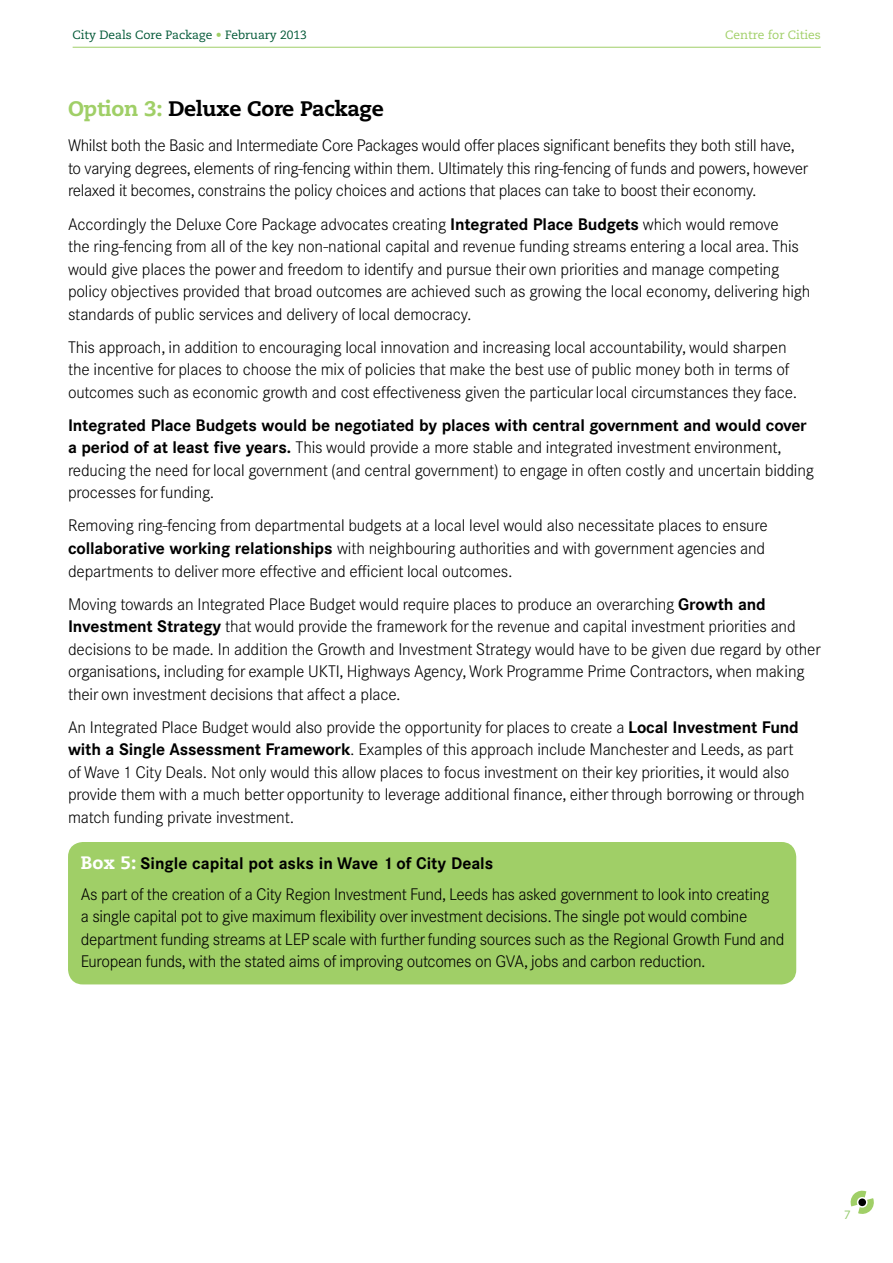
<style>
.page{position:relative;width:893px;height:1263px;background:#fff}
.page>*{position:absolute;margin:0;border:0;box-sizing:border-box;transform-origin:0 0}
.t1{font:800 21px "Caecilia LT Std";letter-spacing:-.01em;color:#000}
.t2{font:300 16.5px/22.5px "Corporate SBQ";letter-spacing:-.01em;color:#000}
.t3{font:12px "Caecilia LT Std";color:#005836}
.t4{font:12px "Caecilia LT Std";color:#a0cf67}
.t5{font:12px "Caecilia LT Std";color:#95cb6e}
.s1{color:#a0cf67}
.s2{font-weight:700}
.s3{font-family:"Caecilia LT Std";font-weight:800;font-size:18px;color:#fff}
</style>
<div class="page">
<hr style="left:73px;top:47px;width:748px;height:1px;background:#a0cf67">
<svg style="left:850px;top:1190px;width:24px;height:24px"></svg>
<div style="left:68px;top:842px;width:728px;height:142px;background:#a0cf67;border-radius:15px"></div>
<p class="t3" style="left:73px;top:28px;width:236px">City Deals Core Package <span class="s1">•</span> February 2013</p>
<p class="t4" style="left:725px;top:28px;width:97px">Centre for Cities</p>
<p class="t1" style="left:68px;top:96px;width:317px"><span class="s1">Option 3:</span> Deluxe Core Package</p>
<p class="t2" style="left:68px;top:134px;width:742px">Whilst both the Basic and Intermediate Core Packages would offer places significant benefits they both still have, to varying degrees, elements of ring-fencing within them. Ultimately this ring-fencing of funds and powers, however relaxed it becomes, constrains the policy choices and actions that places can take to boost their economy.</p>
<p class="t2" style="left:68px;top:213px;width:744px">Accordingly the Deluxe Core Package advocates creating <span class="s2">Integrated Place Budgets</span> which would remove<br>the ring-fencing from all of the key non-national capital and revenue funding streams entering a local area. This would give places the power and freedom to identify and pursue their own priorities and manage competing policy objectives provided that broad outcomes are achieved such as growing the local economy, delivering high standards of public services and delivery of local democracy.</p>
<p class="t2" style="left:68px;top:336px;width:731px">This approach, in addition to encouraging local innovation and increasing local accountability, would sharpen the incentive for places to choose the mix of policies that make the best use of public money both in terms of outcomes such as economic growth and cost effectiveness given the particular local circumstances they face.</p>
<p class="t2" style="left:68px;top:414px;width:747px"><span class="s2">Integrated Place Budgets would be negotiated by places with central government and would cover a period of at least five years.</span> This would provide a more stable and integrated investment environment, reducing the need for local government (and central government) to engage in often costly and uncertain bidding processes for funding.</p>
<p class="t2" style="left:68px;top:515px;width:701px">Removing ring-fencing from departmental budgets at a local level would also necessitate places to ensure <span class="s2">collaborative working relationships</span> with neighbouring authorities and with government agencies and departments to deliver more effective and efficient local outcomes.</p>
<p class="t2" style="left:68px;top:593px;width:754px">Moving towards an Integrated Place Budget would require places to produce an overarching <span class="s2">Growth and Investment Strategy</span> that would provide the framework for the revenue and capital investment priorities and decisions to be made. In addition the Growth and Investment Strategy would have to be given due regard by other organisations, including for example UKTI, Highways Agency, Work Programme Prime Contractors, when making their own investment decisions that affect a place.</p>
<p class="t2" style="left:68px;top:716px;width:738px">An Integrated Place Budget would also provide the opportunity for places to create a <span class="s2">Local Investment Fund with a Single Assessment Framework</span>. Examples of this approach include Manchester and Leeds, as part of Wave 1 City Deals. Not only would this allow places to focus investment on their key priorities, it would also provide them with a much better opportunity to leverage additional finance, either through borrowing or through match funding private investment.</p>
<p class="t2" style="left:81px;top:847px;width:690px;line-height:31px"><span class="s3">Box 5:</span> <span class="s2">Single capital pot asks in Wave 1 of City Deals<br></span>As part of the creation of a City Region Investment Fund, Leeds has asked government to look into creating</p>
<p class="t2" style="left:81px;top:905px;width:705px">a single capital pot to give maximum flexibility over investment decisions. The single pot would combine department funding streams at LEP scale with further funding sources such as the Regional Growth Fund and<br>European funds, with the stated aims of improving outcomes on GVA, jobs and carbon reduction.</p>
<p class="t5" style="left:844px;top:1208px;width:8px">7</p>
</div>
